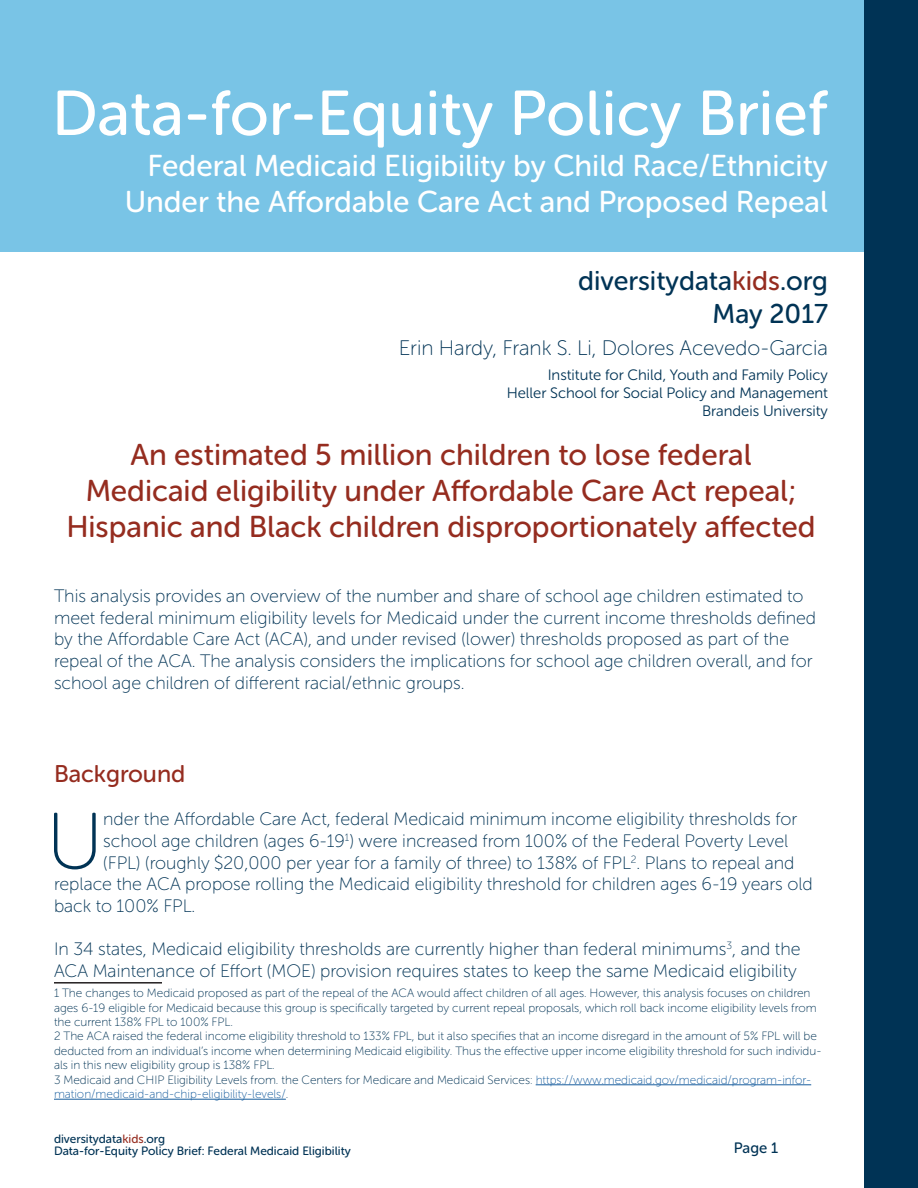
<style>
.page{position:relative;width:918px;height:1188px;background:#fff}
.page>*{position:absolute;margin:0;border:0;box-sizing:border-box;transform-origin:0 0}
.t1{font:79.65px "Museo Sans Rounded 100";color:#035}
.t2{font:63px "Museo Sans Rounded 500";color:#fff}
.t3{font:30px/36px "Museo Sans Rounded 500";color:#952c1f;text-align:center}
.t4{font:30px/36px "Museo Sans Rounded 500";color:#fff;text-align:right}
.t5{font:27px/32.4px "Museo Sans Rounded 500";color:#035;text-align:right}
.t6{font:24px "Museo Sans Rounded 500";color:#952c1f}
.t7{font:21px "Museo Sans Rounded 100";color:#035}
.t8{font:18px/21.6px "Museo Sans Rounded 100";color:#035}
.t9{font:15px/18px "Museo Sans Rounded 300";color:#035;text-align:right}
.t10{font:15px "Museo Sans Rounded 500";color:#035}
.t11{font:12px/14.4px "Museo Sans Rounded 100";color:#035}
.t12{font:12px/12px "Museo Sans Rounded 500";color:#035}
.s1{color:#952c1f}
.s2{color:#175d9e}
</style>
<div class="page">
<div style="left:0;top:0;width:918px;height:252px;background:#79c4e6"></div>
<div style="left:865px;top:0;width:53px;height:1188px;background:#035"></div>
<hr style="left:54px;top:982px;width:108px;height:2px;background:#231f20">
<hr style="left:536px;top:1084px;width:275px;height:1px;background:#175d9e">
<hr style="left:54px;top:1099px;width:232px;height:1px;background:#175d9e">
<h2 class="t2" style="left:52px;top:79px;width:778px">Data-for-Equity Policy Brief</h2>
<h3 class="t4" style="left:125px;top:147px;width:705px">Federal Medicaid Eligibility by Child Race/Ethnicity<br>Under the Affordable Care Act and Proposed Repeal</h3>
<h3 class="t5" style="left:578px;top:265px;width:251px">diversitydata<span class="s1">kids</span>.org<br>May 2017</h3>
<p class="t7" style="left:399px;top:337px;width:431px">Erin Hardy, Frank S. Li, Dolores Acevedo-Garcia</p>
<p class="t9" style="left:507px;top:366px;width:323px">Institute for Child, Youth and Family Policy<br>Heller School for Social Policy and Management<br>Brandeis University</p>
<h3 class="t3" style="left:66px;top:437px;width:751px">An estimated 5 million children to lose federal<br>Medicaid eligibility under Affordable Care Act repeal;<br>Hispanic and Black children disproportionately affected</h3>
<p class="t8" style="left:54px;top:585px;width:764px">This analysis provides an overview of the number and share of school age children estimated to meet federal minimum eligibility levels for Medicaid under the current income thresholds defined by the Affordable Care Act (ACA), and under revised (lower) thresholds proposed as part of the repeal of the ACA. The analysis considers the implications for school age children overall, and for school age children of different racial/ethnic groups.</p>
<h3 class="t6" style="left:54px;top:761px;width:133px">Background</h3>
<h1 class="t1" style="left:46px;top:799px;width:58px">U</h1>
<p class="t8" style="left:103px;top:809px;width:696px">nder the Affordable Care Act, federal Medicaid minimum income eligibility thresholds for</p>
<p class="t8" style="left:103px;top:830px;width:687px">school age children (ages 6-19<sup>1</sup>) were increased from 100% of the Federal Poverty Level</p>
<p class="t8" style="left:103px;top:852px;width:693px">(FPL) (roughly $20,000 per year for a family of three) to 138% of FPL<sup>2</sup>. Plans to repeal and</p>
<p class="t8" style="left:54px;top:873px;width:760px">replace the ACA propose rolling the Medicaid eligibility threshold for children ages 6-19 years old</p>
<p class="t8" style="left:54px;top:895px;width:143px">back to 100% FPL.</p>
<p class="t8" style="left:54px;top:938px;width:748px">In 34 states, Medicaid eligibility thresholds are currently higher than federal minimums<sup>3</sup>, and the<br>ACA Maintenance of Effort (MOE) provision requires states to keep the same Medicaid eligibility</p>
<p class="t11" style="left:54px;top:986px;width:769px">1 The changes to Medicaid proposed as part of the repeal of the ACA would affect children of all ages. However, this analysis focuses on children ages 6-19 eligible for Medicaid because this group is specifically targeted by current repeal proposals, which roll back income eligibility levels from the current 138% FPL to 100% FPL.<br>2 The ACA raised the federal income eligibility threshold to 133% FPL, but it also specifies that an income disregard in the amount of 5% FPL will be deducted from an individual’s income when determining Medicaid eligibility. Thus the effective upper income eligibility threshold for such individu&shy;als in this new eligibility group is 138% FPL.<br>3 Medicaid and CHIP Eligibility Levels from. the Centers for Medicare and Medicaid Services: <span class="s2">https://www.medicaid.gov/medicaid/program-infor&shy;mation/medicaid-and-chip-eligibility-levels/</span>.</p>
<p class="t12" style="left:54px;top:1133px;width:298px">diversitydata<span class="s1">kids</span>.org<br>Data-for-Equity Policy Brief: Federal Medicaid Eligibility</p>
<p class="t10" style="left:734px;top:1139px;width:46px">Page 1</p>
</div>
